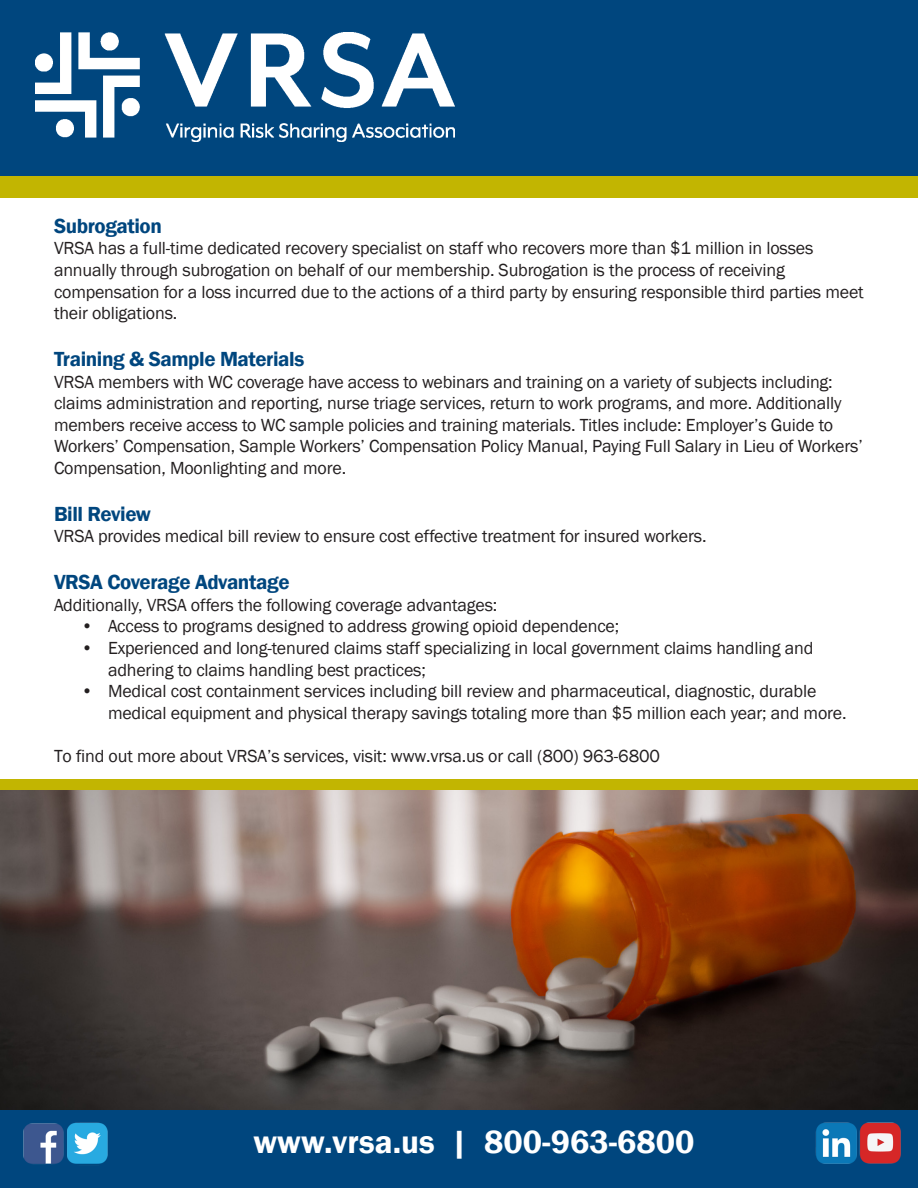
<style>
.page{position:relative;width:918px;height:1188px;background:#fff}
.page>*{position:absolute;margin:0;border:0;box-sizing:border-box;transform-origin:0 0}
.t1{font:600 33px "Franklin Gothic";color:#fff}
.t2{font:600 21px "Franklin Gothic";letter-spacing:-.02em;color:#00467e}
.t3{font:18px/21.6px "Franklin Gothic";letter-spacing:-.01em;color:#231f20}
</style>
<div class="page">
<div style="left:0;top:0;width:918px;height:187px;background:#00467e"></div>
<div style="left:0;top:176px;width:918px;height:21px;background:#c2b501"></div>
<img style="left:36px;top:32px;width:419px;height:110px">
<img style="left:0;top:789px;width:918px;height:321px">
<div style="left:0;top:1110px;width:918px;height:78px;background:#00467e"></div>
<img style="left:23px;top:1122px;width:878px;height:42px">
<div style="left:0;top:779px;width:918px;height:10px;background:#c2b501"></div>
<p class="t2" style="left:54px;top:213px;width:109px">Subrogation</p>
<p class="t3" style="left:54px;top:238px;width:761px">VRSA has a full-time dedicated recovery specialist on staff who recovers more than $1 million in losses annually through subrogation on behalf of our membership. Subrogation is the process of receiving</p>
<p class="t3" style="left:54px;top:281px;width:811px">compensation for a loss incurred due to the actions of a third party by ensuring responsible third parties meet their obligations.</p>
<p class="t2" style="left:54px;top:346px;width:252px">Training &amp; Sample Materials</p>
<p class="t3" style="left:54px;top:371px;width:789px">VRSA members with WC coverage have access to webinars and training on a variety of subjects including: claims administration and reporting, nurse triage services, return to work programs, and more. Additionally</p>
<p class="t3" style="left:54px;top:414px;width:810px">members receive access to WC sample policies and training materials. Titles include: Employer’s Guide to<br>Workers’ Compensation, Sample Workers’ Compensation Policy Manual, Paying Full Salary in Lieu of Workers’<br>Compensation, Moonlighting and more.</p>
<p class="t2" style="left:54px;top:501px;width:99px">Bill Review</p>
<p class="t3" style="left:54px;top:526px;width:654px">VRSA provides medical bill review to ensure cost effective treatment for insured workers.</p>
<p class="t2" style="left:54px;top:569px;width:237px">VRSA Coverage Advantage</p>
<p class="t3" style="left:54px;top:594px;width:445px">Additionally, VRSA offers the following coverage advantages:</p>
<p class="t3" style="left:81px;top:616px;width:540px">• Access to programs designed to address growing opioid dependence;</p>
<p class="t3" style="left:108px;top:638px;width:707px;text-indent:-27px">• Experienced and long-tenured claims staff specializing in local government claims handling and adhering to claims handling best practices;</p>
<p class="t3" style="left:108px;top:681px;width:740px;text-indent:-27px">• Medical cost containment services including bill review and pharmaceutical, diagnostic, durable medical equipment and physical therapy savings totaling more than $5 million each year; and more.</p>
<p class="t3" style="left:54px;top:746px;width:607px">To find out more about VRSA’s services, visit: www.vrsa.us or call (800) 963-6800</p>
<p class="t1" style="left:254px;top:1122px;width:443px">www.vrsa.us | 800-963-6800</p>
</div>
